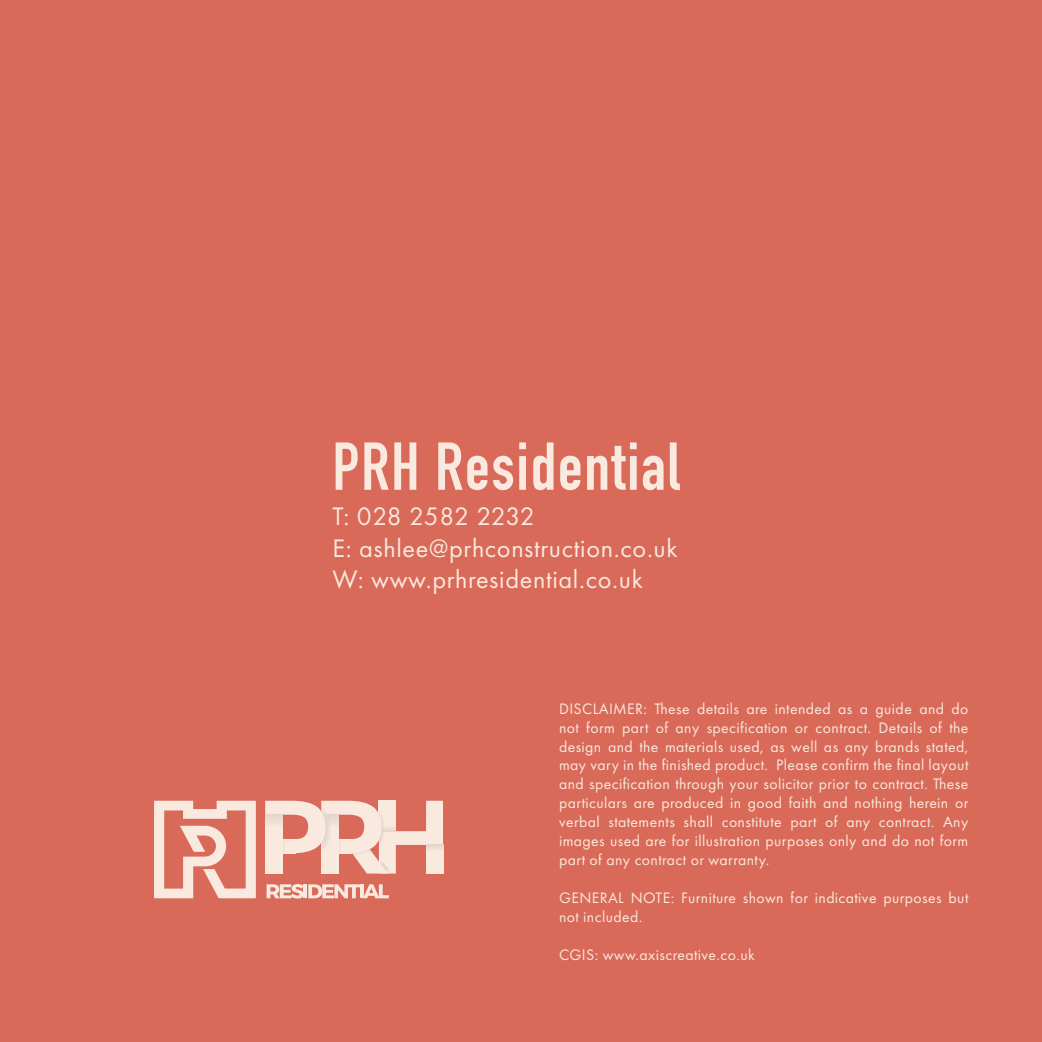
<style>
.page{position:relative;width:1042px;height:1042px;background:#d96a59}
.page>*{position:absolute;margin:0;border:0;box-sizing:border-box;transform-origin:0 0}
.t1{font:66.5px "DIN Engschrift LT Pro";letter-spacing:.025em;color:#f9e9de}
.t2{font:26.25px "Futura PT";letter-spacing:.025em;color:#f9e9de}
.t3{font:26.25px "Futura PT";letter-spacing:-.015em;color:#f9e9de}
.t4{font:15.75px/18.9px "Futura PT";letter-spacing:.025em;color:#f9e9de;text-align:justify}
</style>
<div class="page">
<svg style="left:265px;top:801px;width:178px;height:72px"></svg>
<div style="left:282px;top:839px;width:13px;height:14px;background:#f9e9de"></div>
<div style="left:265px;top:814px;width:17px;height:59px;background:linear-gradient(to bottom,#f0e2d7,#fdece1)"></div>
<svg style="left:267px;top:884px;width:122px;height:14px"></svg>
<svg style="left:154px;top:801px;width:102px;height:97px"></svg>
<p class="t1" style="left:332px;top:427px;width:349px">PRH Residential</p>
<p class="t3" style="left:332px;top:501px;width:204px">T: 028 2582 2232</p>
<p class="t2" style="left:332px;top:532px;width:347px">E: ashlee@prhconstruction.co.uk</p>
<p class="t2" style="left:332px;top:564px;width:312px">W: www.prhresidential.co.uk</p>
<p class="t4" style="left:559px;top:699px;width:411px">DISCLAIMER: These details are intended as a guide and do not form part of any specification or contract. Details of the design and the materials used, as well as any brands stated, may vary in the finished product. Please confirm the final layout and specification through your solicitor prior to contract. These particulars are produced in good faith and nothing herein or verbal statements shall constitute part of any contract. Any images used are for illustration purposes only and do not form part of any contract or warranty.</p>
<p class="t4" style="left:559px;top:888px;width:411px">GENERAL NOTE: Furniture shown for indicative purposes but not included.</p>
<p class="t4" style="left:559px;top:945px;width:197px">CGIS: www.axiscreative.co.uk</p>
</div>
